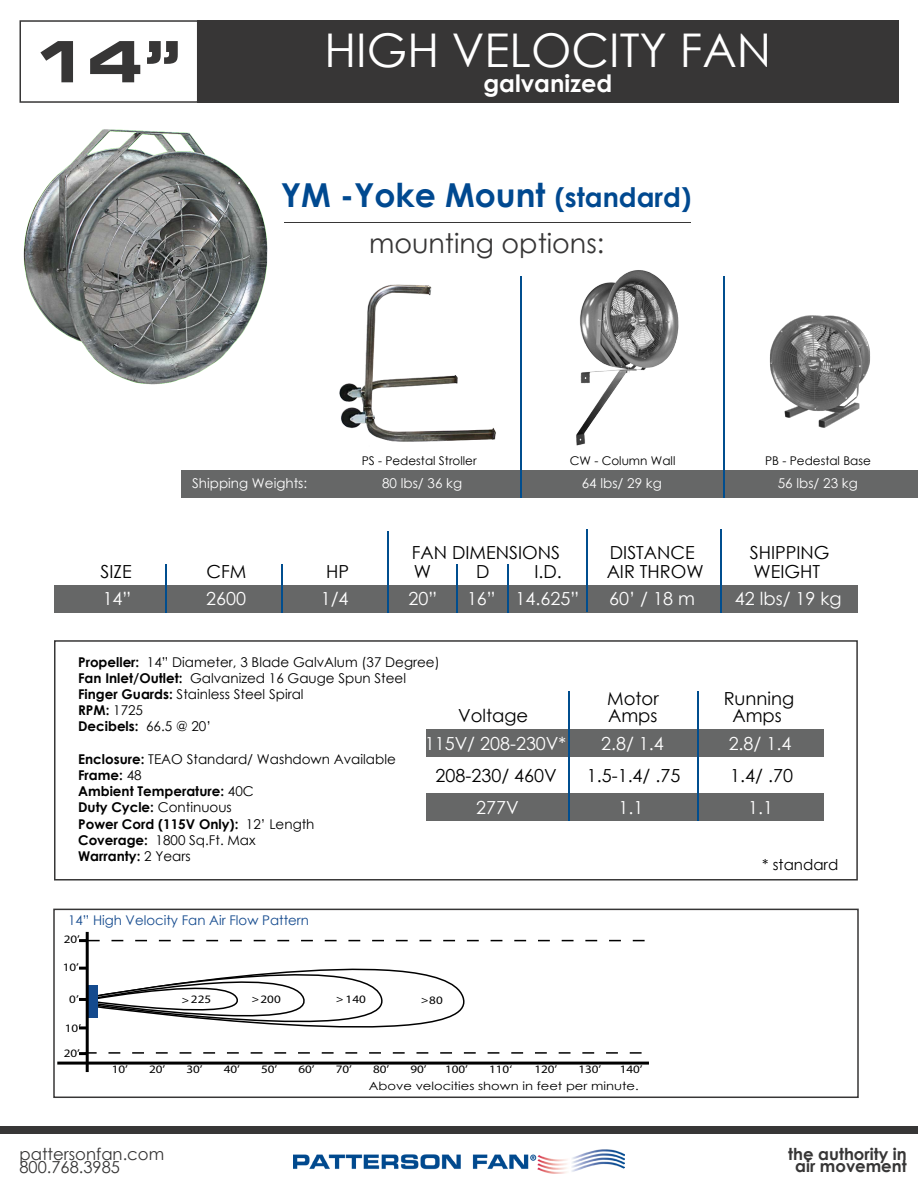
<style>
.page{position:relative;width:918px;height:1188px;background:#fff}
.page>*{position:absolute;margin:0;border:0;box-sizing:border-box;transform-origin:0 0}
.t1{font:57px "Eurostile LT Bold Extended Two";color:#373636}
.t2{font:46.5px "Century Gothic";color:#fff}
.t3{font:700 33px "Century Gothic";color:#004990}
.t4{font:27px "Century Gothic";color:#373636}
.t5{font:700 24px "Century Gothic";color:#fff}
.t6{font:18px "Century Gothic";color:#000}
.t7{font:18px "Century Gothic";color:#fff}
.t8{font:16.5px/13.5px "Century Gothic";color:#373636}
.t9{font:700 16.5px/12px "Century Gothic";color:#373636;text-align:center}
.t10{font:15px "Century Gothic";color:#000}
.t11{font:700 13.5px/16.2px "Century Gothic";color:#000}
.t12{font:13.5px/16.2px "Century Gothic";color:#000}
.t13{font:13.5px "Century Gothic";color:#fff}
.t14{font:13.35px "Century Gothic";color:#144a8e}
.t15{font:12px "Century Gothic";color:#000}
.t16{font:11.4px "Myriad Pro";color:#000;scale:1.15 1}
.t17{font:11.4px "Century Gothic";color:#000;scale:1.15 1}
.s1{font-size:27px}
.s2{font-weight:700}
.s3{font-weight:400}
</style>
<div class="page">
<div style="left:53px;top:909px;width:806px;height:189px;background:#fff;border:2px solid #373636"></div>
<div style="left:54px;top:640px;width:804px;height:241px;border:2px solid #373636"></div>
<div style="left:426px;top:730px;width:397px;height:27px;background:#666767"></div>
<div style="left:54px;top:585px;width:804px;height:27px;background:#666767"></div>
<hr style="left:165px;top:564px;width:2px;height:48px;background:#004d8e">
<hr style="left:282px;top:564px;width:1px;height:48px;background:#004d8e">
<hr style="left:387px;top:531px;width:2px;height:81px;background:#004d8e">
<hr style="left:507px;top:564px;width:1px;height:48px;background:#004d8e">
<hr style="left:457px;top:564px;width:1px;height:48px;background:#004d8e">
<hr style="left:586px;top:530px;width:1px;height:82px;background:#004d8e">
<hr style="left:720px;top:529px;width:2px;height:83px;background:#004d8e">
<hr style="left:57px;top:1062px;width:592px;height:3px;background:#000">
<hr style="left:86px;top:932px;width:3px;height:140px;background:#000">
<div style="left:426px;top:794px;width:397px;height:27px;background:#666767"></div>
<hr style="left:568px;top:692px;width:2px;height:129px;background:#004d8e">
<hr style="left:697px;top:692px;width:2px;height:129px;background:#004d8e">
<div style="left:197px;top:20px;width:701px;height:83px;background:#373636"></div>
<div style="left:20px;top:20px;width:178px;height:83px;background:#fff;border:2px solid #373636"></div>
<hr style="left:284px;top:222px;width:407px;height:1px;background:#373636">
<div style="left:0;top:1126px;width:918px;height:8px;background:#373636"></div>
<img style="left:294px;top:1149px;width:330px;height:24px">
<div style="left:182px;top:470px;width:736px;height:28px;background:#666767"></div>
<hr style="left:520px;top:276px;width:2px;height:222px;background:#004d8e">
<img style="left:339px;top:284px;width:157px;height:158px">
<img style="left:576px;top:270px;width:103px;height:176px">
<img style="left:23px;top:129px;width:245px;height:256px">
<img style="left:769px;top:315px;width:102px;height:113px">
<hr style="left:723px;top:276px;width:1px;height:222px;background:#004d8e">
<svg style="left:79px;top:939px;width:566px;height:116px"></svg>
<h1 class="t1" style="left:31px;top:22px;width:152px">14”</h1>
<h2 class="t2" style="left:325px;top:17px;width:448px">HIGH VELOCITY FAN</h2>
<h3 class="t5" style="left:483px;top:65px;width:131px">galvanized</h3>
<h3 class="t3" style="left:281px;top:170px;width:412px">YM -Yoke Mount <span class="s1">(standard)</span></h3>
<h3 class="t4" style="left:369px;top:224px;width:237px">mounting options:</h3>
<p class="t15" style="left:362px;top:452px;width:117px">PS - Pedestal Stroller</p>
<p class="t15" style="left:570px;top:452px;width:107px">CW - Column Wall</p>
<p class="t15" style="left:765px;top:452px;width:107px">PB - Pedestal Base</p>
<p class="t13" style="left:192px;top:474px;width:117px">Shipping Weights:</p>
<p class="t13" style="left:382px;top:474px;width:82px">80 lbs/ 36 kg</p>
<p class="t13" style="left:582px;top:474px;width:82px">64 lbs/ 29 kg</p>
<p class="t13" style="left:778px;top:474px;width:82px">56 lbs/ 23 kg</p>
<h3 class="t6" style="left:412px;top:540px;width:150px">FAN DIMENSIONS</h3>
<h3 class="t6" style="left:610px;top:540px;width:87px">DISTANCE</h3>
<h3 class="t6" style="left:750px;top:540px;width:81px">SHIPPING</h3>
<h3 class="t6" style="left:100px;top:558px;width:33px">SIZE</h3>
<h3 class="t6" style="left:206px;top:558px;width:41px">CFM</h3>
<h3 class="t6" style="left:326px;top:558px;width:24px">HP</h3>
<h3 class="t6" style="left:414px;top:558px;width:19px">W</h3>
<h3 class="t6" style="left:476px;top:558px;width:15px">D</h3>
<h3 class="t6" style="left:534px;top:558px;width:29px">I.D.</h3>
<h3 class="t6" style="left:607px;top:558px;width:99px">AIR THROW</h3>
<h3 class="t6" style="left:754px;top:558px;width:68px">WEIGHT</h3>
<h3 class="t7" style="left:103px;top:586px;width:30px">14”</h3>
<h3 class="t7" style="left:206px;top:586px;width:41px">2600</h3>
<h3 class="t7" style="left:321px;top:586px;width:29px">1/4</h3>
<h3 class="t7" style="left:408px;top:586px;width:30px">20”</h3>
<h3 class="t7" style="left:467px;top:586px;width:114px">16” 14.625”</h3>
<h3 class="t7" style="left:609px;top:586px;width:87px">60’ / 18 m</h3>
<h3 class="t7" style="left:735px;top:586px;width:108px">42 lbs/ 19 kg</h3>
<p class="t12" style="left:78px;top:653px;width:363px"><span class="s2">Propeller:</span> 14” Diameter, 3 Blade GalvAlum (37 Degree)<br><span class="s2">Fan Inlet/Outlet:</span> Galvanized 16 Gauge Spun Steel <span class="s2">Finger Guards:</span> Stainless Steel Spiral<br><span class="s2">RPM:</span> 1725<br><span class="s2">Decibels:</span> 66.5 @ 20’</p>
<p class="t11" style="left:78px;top:750px;width:319px">Enclosure: <span class="s3">TEAO Standard/ Washdown Available<br></span>Frame: <span class="s3">48<br></span>Ambient Temperature: <span class="s3">40C<br></span>Duty Cycle: <span class="s3">Continuous<br></span>Power Cord (115V Only): <span class="s3">12’ Length<br></span>Coverage: <span class="s3">1800 Sq.Ft. Max<br></span>Warranty: <span class="s3">2 Years</span></p>
<h3 class="t6" style="left:607px;top:686px;width:53px">Motor</h3>
<h3 class="t6" style="left:724px;top:686px;width:72px">Running</h3>
<h3 class="t6" style="left:458px;top:703px;width:72px">Voltage</h3>
<h3 class="t6" style="left:608px;top:703px;width:51px">Amps</h3>
<h3 class="t6" style="left:732px;top:703px;width:51px">Amps</h3>
<h3 class="t7" style="left:425px;top:731px;width:143px">115V/ 208-230V*</h3>
<h3 class="t7" style="left:601px;top:731px;width:64px">2.8/ 1.4</h3>
<h3 class="t7" style="left:729px;top:731px;width:64px">2.8/ 1.4</h3>
<h3 class="t6" style="left:436px;top:763px;width:123px">208-230/ 460V</h3>
<h3 class="t6" style="left:587px;top:763px;width:95px">1.5-1.4/ .75</h3>
<h3 class="t6" style="left:730px;top:763px;width:64px">1.4/ .70</h3>
<h3 class="t7" style="left:476px;top:795px;width:44px">277V</h3>
<h3 class="t7" style="left:619px;top:795px;width:26px">1.1</h3>
<h3 class="t7" style="left:748px;top:795px;width:26px">1.1</h3>
<p class="t10" style="left:762px;top:854px;width:78px">* standard</p>
<p class="t14" style="left:68px;top:911px;width:243px">14” High Velocity Fan Air Flow Pattern</p>
<p class="t16" style="left:64px;top:933px;width:16px">20’</p>
<p class="t16" style="left:63px;top:960px;width:16px">10’</p>
<p class="t16" style="left:69px;top:992px;width:10px">0’</p>
<p class="t16" style="left:65px;top:1021px;width:16px">10’</p>
<p class="t16" style="left:64px;top:1047px;width:16px">20’</p>
<p class="t16" style="left:191px;top:992px;width:19px">225</p>
<p class="t16" style="left:261px;top:992px;width:19px">200</p>
<p class="t16" style="left:346px;top:992px;width:19px">140</p>
<p class="t16" style="left:429px;top:993px;width:13px">80</p>
<p class="t16" style="left:112px;top:1062px;width:16px">10’</p>
<p class="t16" style="left:149px;top:1062px;width:16px">20’</p>
<p class="t16" style="left:186px;top:1062px;width:16px">30’</p>
<p class="t16" style="left:224px;top:1062px;width:16px">40’</p>
<p class="t16" style="left:261px;top:1062px;width:16px">50’</p>
<p class="t16" style="left:298px;top:1062px;width:16px">60’</p>
<p class="t16" style="left:336px;top:1062px;width:16px">70’</p>
<p class="t16" style="left:373px;top:1062px;width:16px">80’</p>
<p class="t16" style="left:410px;top:1062px;width:16px">90’</p>
<p class="t16" style="left:445px;top:1062px;width:21px">100’</p>
<p class="t16" style="left:489px;top:1062px;width:21px">110‘</p>
<p class="t16" style="left:534px;top:1062px;width:21px">120’</p>
<p class="t16" style="left:578px;top:1062px;width:21px">130’</p>
<p class="t16" style="left:620px;top:1062px;width:21px">140’</p>
<p class="t17" style="left:369px;top:1078px;width:236px">Above velocities shown in feet per minute.</p>
<p class="t8" style="left:20px;top:1147px;width:146px">pattersonfan.com<br>800.768.3985</p>
<p class="t9" style="left:788px;top:1147px;width:120px">the authority in air movement</p>
</div>
